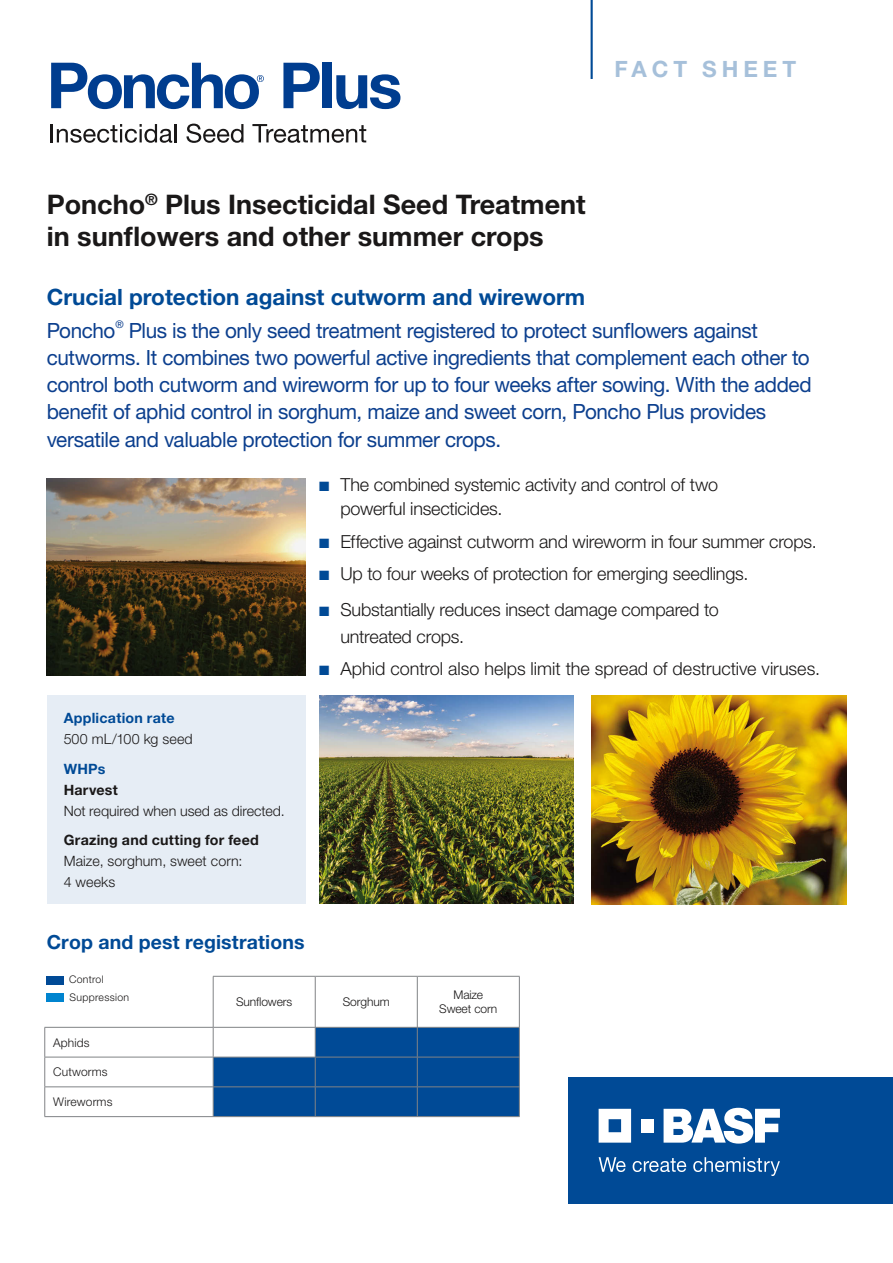
<style>
.page{position:relative;width:893px;height:1263px;background:#fff}
.page>*{position:absolute;margin:0;border:0;box-sizing:border-box;transform-origin:0 0}
.Subhead_1{font:700 27px/32.4px "Helvetica Neue LT Std";color:#1a1818}
.Subhead_1-2{font:700 22.5px "Helvetica Neue LT Std";color:#004a96}
.Logotype{font:700 22.5px "Helvetica Neue LT Std";letter-spacing:.22em;color:#a6c0da}
.Intro{font:21px/27px "Helvetica Neue LT Std";letter-spacing:-.02em;color:#0c3f8e}
.Green_Bullets{font:700 19.5px "Helvetica Neue LT Std";letter-spacing:.005em;color:#004a96}
.t1{font:300 18px/24px "Helvetica Neue LT Std";letter-spacing:-.01em;color:#1a1818}
.Body_Copy_Small{font:300 14.25px/21px "Helvetica Neue LT Std";color:#1a1818}
.Subhead_3{font:700 14.25px "Helvetica Neue LT Std";letter-spacing:.015em;color:#1a1818}
.Subhead_3-2{font:700 14.25px "Helvetica Neue LT Std";letter-spacing:.015em;color:#004a96}
.t2{font:300 12px/13.5px "Helvetica Neue LT Std";letter-spacing:-.01em;color:#1a1818;text-align:center}
.t3{font:300 12px "Helvetica Neue LT Std";letter-spacing:.01em;color:#1a1818}
.BODY1{font:300 10.5px "Helvetica Neue LT Std";letter-spacing:.03em;color:#1a1818}
.Intro-2{font:10.5px "Helvetica Neue LT Std";color:#0c3f8e}
.s1{font-weight:700}
.s2{color:#004a96}
</style>
<div class="page">
<hr style="left:591px;top:0;width:2px;height:79px;background:#004a96">
<div style="left:47px;top:696px;width:258px;height:208px;background:#e6edf5"></div>
<img style="left:319px;top:696px;width:255px;height:208px">
<img style="left:592px;top:696px;width:254px;height:208px">
<img style="left:47px;top:478px;width:258px;height:197px">
<div style="left:568px;top:1077px;width:325px;height:126px;background:#004a96"></div>
<svg style="left:599px;top:1109px;width:32px;height:33px"></svg>
<div style="left:641px;top:1119px;width:13px;height:13px;background:#fff"></div>
<svg style="left:664px;top:1108px;width:116px;height:35px"></svg>
<svg style="left:599px;top:1157px;width:26px;height:15px"></svg>
<svg style="left:633px;top:1158px;width:53px;height:14px"></svg>
<svg style="left:693px;top:1157px;width:87px;height:19px"></svg>
<svg style="left:283px;top:63px;width:37px;height:45px"></svg>
<div style="left:323px;top:63px;width:9px;height:45px;background:#003d8f"></div>
<svg style="left:336px;top:74px;width:64px;height:35px"></svg>
<svg style="left:51px;top:63px;width:213px;height:46px"></svg>
<svg style="left:51px;top:124px;width:121px;height:19px"></svg>
<hr style="left:174px;top:124px;width:3px;height:18px;background:#1a1818">
<svg style="left:186px;top:124px;width:57px;height:19px"></svg>
<svg style="left:252px;top:124px;width:114px;height:19px"></svg>
<hr style="left:213px;top:976px;width:102px;height:1px;background:#818386">
<hr style="left:213px;top:976px;width:1px;height:51px;background:#818386">
<hr style="left:315px;top:976px;width:102px;height:1px;background:#818386">
<hr style="left:315px;top:976px;width:1px;height:51px;background:#818386">
<hr style="left:417px;top:976px;width:103px;height:1px;background:#818386">
<hr style="left:417px;top:976px;width:1px;height:51px;background:#818386">
<hr style="left:519px;top:976px;width:1px;height:51px;background:#818386">
<hr style="left:213px;top:1116px;width:102px;height:1px;background:#818386">
<hr style="left:315px;top:1116px;width:102px;height:1px;background:#818386">
<hr style="left:417px;top:1116px;width:103px;height:1px;background:#818386">
<hr style="left:44px;top:1027px;width:169px;height:1px;background:#818386">
<hr style="left:44px;top:1027px;width:1px;height:30px;background:#818386">
<hr style="left:44px;top:1057px;width:169px;height:1px;background:#818386">
<hr style="left:44px;top:1086px;width:169px;height:1px;background:#818386">
<svg style="left:44px;top:1057px;width:1px;height:59px"></svg>
<svg style="left:213px;top:1027px;width:307px;height:89px;background:#205fa0"></svg>
<hr style="left:44px;top:1116px;width:169px;height:1px;background:#818386">
<div style="left:47px;top:976px;width:17px;height:8px;background:#004a96"></div>
<div style="left:47px;top:993px;width:17px;height:9px;background:#0084cf"></div>
<p class="Logotype" style="left:614px;top:55px;width:183px">FACT SHEET</p>
<p class="Subhead_1" style="left:47px;top:187px;width:541px">Poncho<sup>®</sup> Plus Insecticidal Seed Treatment in sunflowers and other summer crops</p>
<p class="Subhead_1-2" style="left:47px;top:283px;width:540px">Crucial protection against cutworm and wireworm</p>
<p class="Intro" style="left:47px;top:317px;width:70px">Poncho</p>
<p class="Intro-2" style="left:115px;top:318px;width:10px">®</p>
<p class="Intro" style="left:47px;top:317px;width:767px;text-indent:82px">Plus is the only seed treatment registered to protect sunflowers against cutworms. It combines two powerful active ingredients that complement each other to control both cutworm and wireworm for up to four weeks after sowing. With the added benefit of aphid control in sorghum, maize and sweet corn, Poncho Plus provides versatile and valuable protection for summer crops.</p>
<p class="Subhead_3-2" style="left:64px;top:709px;width:112px">Application rate</p>
<p class="Body_Copy_Small" style="left:64px;top:728px;width:131px">500 mL/100 kg seed</p>
<p class="Subhead_3-2" style="left:64px;top:760px;width:43px">WHPs</p>
<p class="Body_Copy_Small" style="left:64px;top:779px;width:223px"><span class="s1">Harvest<br></span>Not required when used as directed.</p>
<p class="Subhead_3" style="left:64px;top:831px;width:197px">Grazing and cutting for feed</p>
<p class="Body_Copy_Small" style="left:64px;top:850px;width:180px">Maize, sorghum, sweet corn:<br>4 weeks</p>
<p class="t1" style="left:340px;top:473px;width:379px;text-indent:-21px"><span class="s2">■</span> The combined systemic activity and control of two powerful insecticides.</p>
<p class="t1" style="left:319px;top:529px;width:499px"><span class="s2">■</span> Effective against cutworm and wireworm in four summer crops.</p>
<p class="t1" style="left:319px;top:562px;width:431px"><span class="s2">■</span> Up to four weeks of protection for emerging seedlings.</p>
<p class="t1" style="left:340px;top:596px;width:380px;line-height:27px;text-indent:-21px"><span class="s2">■</span> Substantially reduces insect damage compared to untreated crops.</p>
<p class="t1" style="left:319px;top:657px;width:502px"><span class="s2">■</span> Aphid control also helps limit the spread of destructive viruses.</p>
<p class="Green_Bullets" style="left:47px;top:930px;width:259px">Crop and pest registrations</p>
<p class="BODY1" style="left:69px;top:973px;width:36px">Control</p>
<p class="BODY1" style="left:70px;top:991px;width:61px">Suppression</p>
<p class="t2" style="left:53px;top:1035px;width:38px">Aphids</p>
<p class="t3" style="left:53px;top:1065px;width:56px">Cutworms</p>
<p class="t3" style="left:53px;top:1094px;width:61px">Wireworms</p>
<p class="t2" style="left:236px;top:995px;width:58px">Sunflowers</p>
<p class="t2" style="left:343px;top:995px;width:48px">Sorghum</p>
<p class="t2" style="left:439px;top:988px;width:60px">Maize<br>Sweet corn</p>
</div>
